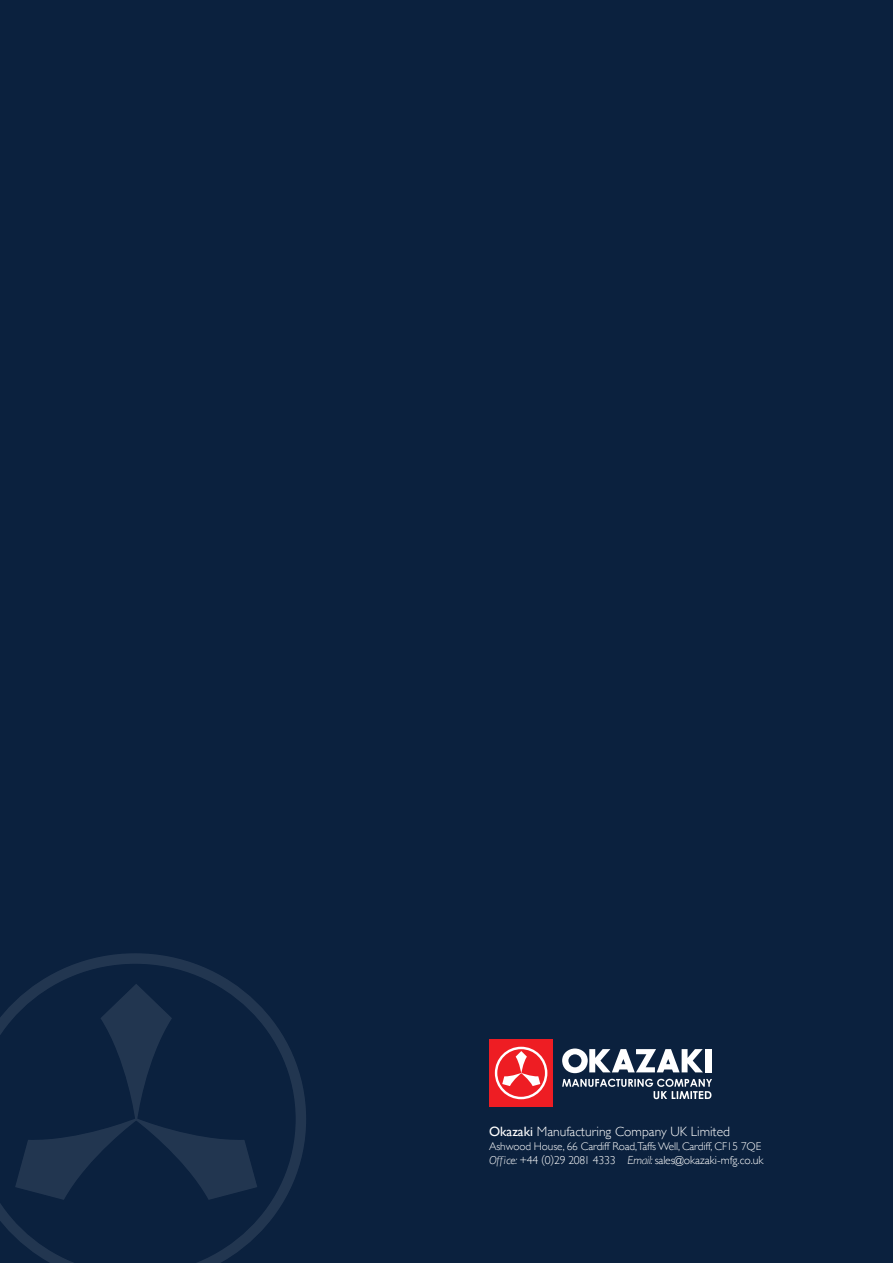
<style>
.page{position:relative;width:893px;height:1263px;background:#0b213e}
.page>*{position:absolute;margin:0;border:0;box-sizing:border-box;transform-origin:0 0}
.t1{font:300 13.5px "Gill Sans";color:#fff}
.t2{font:300 11.7px "Gill Sans";letter-spacing:-.02em;color:#fff}
.t3{font:300 11.25px "Gill Sans";letter-spacing:-.01em;color:#fff}
.s1{font-weight:400}
.s2{font-style:italic}
</style>
<div class="page">
<svg style="left:0;top:953px;width:306px;height:310px"></svg>
<div style="left:489px;top:1039px;width:64px;height:67px;background:#ee1d23"></div>
<svg style="left:502px;top:1051px;width:38px;height:35px"></svg>
<div style="left:495px;top:1047px;width:52px;height:52px;border:2px solid #fff;border-radius:50%"></div>
<svg style="left:562px;top:1048px;width:141px;height:25px"></svg>
<div style="left:705px;top:1049px;width:7px;height:23px;background:#fff"></div>
<svg style="left:562px;top:1079px;width:150px;height:20px"></svg>
<p class="t1" style="left:489px;top:1121px;width:243px"><span class="s1">Okazaki</span> Manufacturing Company UK Limited</p>
<p class="t3" style="left:489px;top:1137px;width:274px">Ashwood House, 66 Cardiff Road,Taffs Well, Cardiff, CF15 7QE</p>
<p class="t2" style="left:489px;top:1151px;width:276px"><span class="s2">Office:</span> +44 (0)29 2081 4333 <span class="s2">Email:</span> sales@okazaki-mfg.co.uk</p>
</div>
